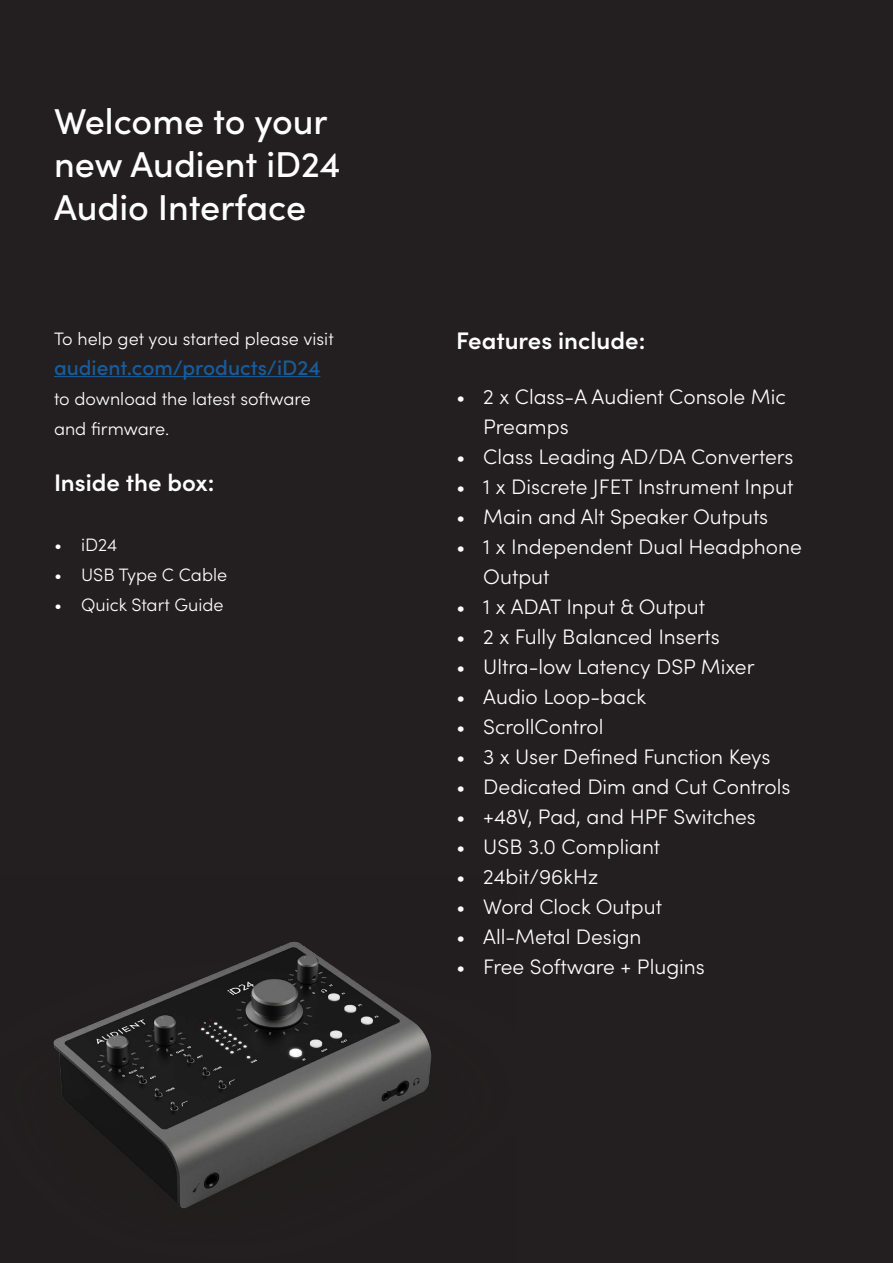
<style>
.page{position:relative;width:893px;height:1263px;background:#231f20}
.page>*{position:absolute;margin:0;border:0;box-sizing:border-box;transform-origin:0 0}
.t1{font:500 36px/43.2px "Sofia Pro";color:#fff}
.t2{font:600 24px "Sofia Pro";color:#fff}
.t3{font:300 21px/30px "Sofia Pro";color:#fff}
.t4{font:500 21px "Sofia Pro";color:#175d9e}
.t5{font:300 18px "Sofia Pro";color:#fff}
</style>
<div class="page">
<hr style="left:54px;top:376px;width:266px;height:1px;background:#175d9e">
<img style="left:53px;top:941px;width:379px;height:267px">
<p class="t1" style="left:54px;top:97px;width:288px">Welcome to your new Audient iD24<br>Audio Interface</p>
<p class="t5" style="left:54px;top:325px;width:281px">To help get you started please visit</p>
<p class="t4" style="left:54px;top:352px;width:268px">audient.com/products/iD24</p>
<p class="t5" style="left:54px;top:385px;width:259px">to download the latest software</p>
<p class="t5" style="left:54px;top:415px;width:117px">and firmware.</p>
<p class="t2" style="left:54px;top:464px;width:162px">Inside the box:</p>
<p class="t5" style="left:54px;top:531px;width:65px">• iD24</p>
<p class="t5" style="left:54px;top:561px;width:175px">• USB Type C Cable</p>
<p class="t5" style="left:54px;top:591px;width:171px">• Quick Start Guide</p>
<p class="t2" style="left:456px;top:322px;width:191px">Features include:</p>
<p class="t3" style="left:483px;top:380px;width:304px;text-indent:-27px">• 2 x Class-A Audient Console Mic<br>Preamps</p>
<p class="t3" style="left:456px;top:440px;width:339px">• Class Leading AD/DA Converters</p>
<p class="t3" style="left:456px;top:470px;width:339px">• 1 x Discrete JFET Instrument Input</p>
<p class="t3" style="left:456px;top:500px;width:314px">• Main and Alt Speaker Outputs</p>
<p class="t3" style="left:483px;top:530px;width:320px;text-indent:-27px">• 1 x Independent Dual Headphone<br>Output</p>
<p class="t3" style="left:456px;top:590px;width:250px">• 1 x ADAT Input &amp; Output</p>
<p class="t3" style="left:456px;top:620px;width:265px">• 2 x Fully Balanced Inserts</p>
<p class="t3" style="left:456px;top:650px;width:300px">• Ultra-low Latency DSP Mixer</p>
<p class="t3" style="left:456px;top:680px;width:192px">• Audio Loop-back</p>
<p class="t3" style="left:456px;top:710px;width:149px">• ScrollControl</p>
<p class="t3" style="left:456px;top:740px;width:316px">• 3 x User Defined Function Keys</p>
<p class="t3" style="left:456px;top:770px;width:336px">• Dedicated Dim and Cut Controls</p>
<p class="t3" style="left:456px;top:800px;width:301px">• +48V, Pad, and HPF Switches</p>
<p class="t3" style="left:456px;top:830px;width:205px">• USB 3.0 Compliant</p>
<p class="t3" style="left:456px;top:860px;width:143px">• 24bit/96kHz</p>
<p class="t3" style="left:456px;top:890px;width:207px">• Word Clock Output</p>
<p class="t3" style="left:456px;top:920px;width:187px">• All-Metal Design</p>
<p class="t3" style="left:456px;top:950px;width:250px">• Free Software + Plugins</p>
</div>
